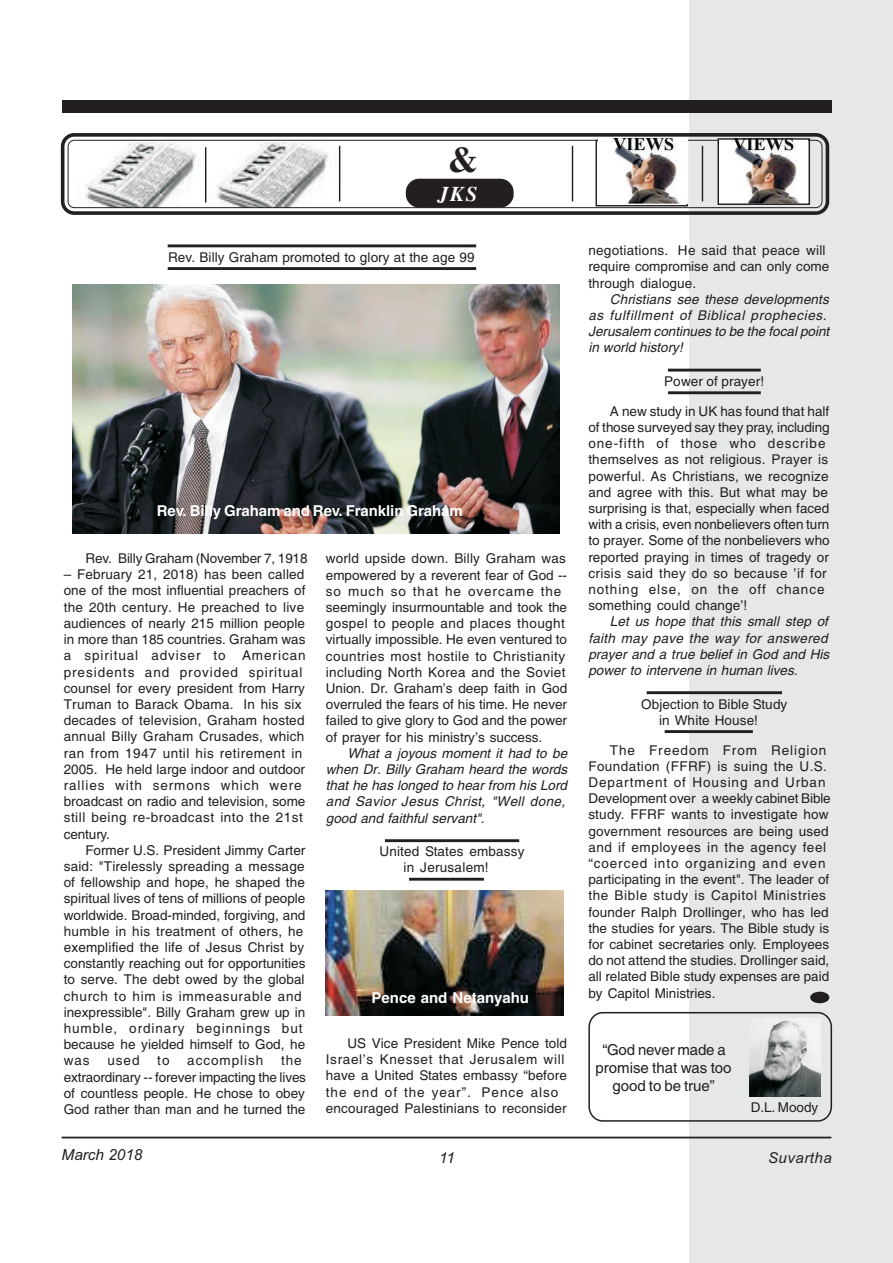
<style>
.page{position:relative;width:893px;height:1263px;background:#fff}
.page>*{position:absolute;margin:0;border:0;box-sizing:border-box;transform-origin:0 0}
.t1{font:700 36.15px "Times New Roman";color:#231f20}
.t2{font:italic 700 21px "Times";color:#fff}
.t3{font:italic 15.3px "Arial";color:#231f20}
.t4{font:700 15px "Helvetica";color:#fff}
.t5{font:15px/18px "Helvetica";color:#231f20;text-align:center}
.t6{font:italic 15px "Arial";letter-spacing:.035em;color:#231f20}
.t7{font:13.5px/16.2px "Helvetica";color:#231f20}
.t8{font:italic 13.5px/16.2px "Helvetica";color:#231f20}
.t9{font:13.5px "Helvetica";letter-spacing:.07em;color:#231f20}
</style>
<div class="page">
<div style="left:689px;top:0;width:204px;height:1263px;background:#e6e7e9"></div>
<div style="left:62px;top:100px;width:769px;height:13px;background:#231f20"></div>
<hr style="left:62px;top:1137px;width:769px;height:1px;background:#231f20">
<svg style="left:60px;top:133px;width:770px;height:82px"></svg>
<hr style="left:205px;top:147px;width:1px;height:55px;background:#231f20">
<hr style="left:339px;top:146px;width:1px;height:55px;background:#231f20">
<hr style="left:702px;top:146px;width:1px;height:55px;background:#231f20">
<hr style="left:572px;top:146px;width:1px;height:55px;background:#231f20">
<div style="left:596px;top:140px;width:92px;height:66px;border:1px solid #231f20"></div>
<img style="left:598px;top:138px;width:89px;height:66px">
<img style="left:719px;top:140px;width:88px;height:63px">
<div style="left:717px;top:138px;width:93px;height:67px;border:1px solid #231f20"></div>
<svg style="left:810px;top:991px;width:20px;height:13px"></svg>
<img style="left:72px;top:284px;width:487px;height:250px">
<hr style="left:385px;top:839px;width:134px;height:3px;background:#231f20">
<hr style="left:409px;top:878px;width:75px;height:3px;background:#231f20">
<hr style="left:168px;top:244px;width:308px;height:3px;background:#231f20">
<hr style="left:168px;top:267px;width:308px;height:3px;background:#231f20">
<img style="left:326px;top:891px;width:238px;height:124px">
<hr style="left:668px;top:369px;width:93px;height:2px;background:#231f20">
<hr style="left:668px;top:391px;width:93px;height:3px;background:#231f20">
<hr style="left:647px;top:691px;width:135px;height:3px;background:#231f20">
<hr style="left:665px;top:730px;width:88px;height:3px;background:#231f20">
<div style="left:588px;top:1012px;width:244px;height:110px;border:2px solid #231f20;border-radius:14px"></div>
<img style="left:749px;top:1018px;width:72px;height:78px">
<h1 class="t1" style="left:448px;top:147px;width:32px">&amp;</h1>
<h2 class="t2" style="left:438px;top:186px;width:41px">JKS</h2>
<p class="t7" style="left:168px;top:250px;width:308px">Rev. Billy Graham promoted to glory at the age 99</p>
<p class="t4" style="left:157px;top:505px;width:308px">Rev. Billy Graham and Rev. Franklin Graham</p>
<p class="t7" style="left:85px;top:551px;width:224px">Rev. Billy Graham (November 7, 1918</p>
<p class="t7" style="left:64px;top:568px;width:243px">– February 21, 2018) has been called one of the most influential preachers of the 20th century. He preached to live audiences of nearly 215 million people in more than 185 countries. Graham was a spiritual adviser to American presidents and provided spiritual counsel for every president from Harry Truman to Barack Obama. In his six decades of television, Graham hosted annual Billy Graham Crusades, which ran from 1947 until his retirement in 2005. He held large indoor and outdoor rallies with sermons which were broadcast on radio and television, some still being re-broadcast into the 21st century.</p>
<p class="t7" style="left:64px;top:843px;width:243px;text-indent:22px">Former U.S. President Jimmy Carter said: "Tirelessly spreading a message of fellowship and hope, he shaped the spiritual lives of tens of millions of people worldwide. Broad-minded, forgiving, and humble in his treatment of others, he exemplified the life of Jesus Christ by constantly reaching out for opportunities to serve. The debt owed by the global church to him is immeasurable and inexpressible". Billy Graham grew up in humble, ordinary beginnings but because he yielded himself to God, he was</p>
<p class="t7" style="left:64px;top:1054px;width:244px;text-indent:217px">the extraordinary -- forever impacting the lives of countless people. He chose to obey<br>God rather than man and he turned the</p>
<p class="t7" style="left:107px;top:1054px;width:34px">used</p>
<p class="t7" style="left:157px;top:1054px;width:14px">to</p>
<p class="t9" style="left:187px;top:1055px;width:77px">accomplish</p>
<p class="t7" style="left:326px;top:552px;width:243px">world upside down. Billy Graham was empowered by a reverent fear of God -- so much so that he overcame the seemingly insurmountable and took the gospel to people and places thought virtually impossible. He even ventured to countries most hostile to Christianity including North Korea and the Soviet Union. Dr. Graham’s deep faith in God overruled the fears of his time. He never failed to give glory to God and the power of prayer for his ministry’s success.</p>
<p class="t8" style="left:326px;top:746px;width:243px;text-indent:22px">What a joyous moment it had to be when Dr. Billy Graham heard the words that he has longed to hear from his Lord and Savior Jesus Christ, "Well done, good and faithful servant".</p>
<p class="t7" style="left:404px;top:844px;width:122px;text-indent:-24px">United States embassy in Jerusalem!</p>
<p class="t4" style="left:372px;top:992px;width:159px">Pence and Netanyahu</p>
<p class="t7" style="left:326px;top:1036px;width:243px;text-indent:22px">US Vice President Mike Pence told Israel’s Knesset that Jerusalem will have a United States embassy “before the end of the year”. Pence also encouraged Palestinians to reconsider</p>
<p class="t7" style="left:588px;top:244px;width:242px">negotiations. He said that peace will require compromise and can only come through dialogue.</p>
<p class="t8" style="left:588px;top:292px;width:242px;text-indent:22px">Christians see these developments as fulfillment of Biblical prophecies.<br>Jerusalem continues to be the focal point in world history!</p>
<p class="t7" style="left:664px;top:374px;width:101px">Power of prayer!</p>
<p class="t7" style="left:588px;top:404px;width:243px;text-indent:22px">A new study in UK has found that half of those surveyed say they pray, including one-fifth of those who describe themselves as not religious. Prayer is powerful. As Christians, we recognize and agree with this. But what may be surprising is that, especially when faced with a crisis, even nonbelievers often turn to prayer. Some of the nonbelievers who reported praying in times of tragedy or crisis said they do so because ’if for nothing else, on the off chance something could change’!</p>
<p class="t8" style="left:588px;top:615px;width:242px;text-indent:22px">Let us hope that this small step of faith may pave the way for answered prayer and a true belief in God and His power to intervene in human lives.</p>
<p class="t7" style="left:659px;top:697px;width:130px;text-indent:-18px">Objection to Bible Study in White House!</p>
<p class="t7" style="left:588px;top:743px;width:244px;text-indent:22px">The Freedom From Religion Foundation (FFRF) is suing the U.S.<br>Department of Housing and Urban Development over a weekly cabinet Bible study. FFRF wants to investigate how government resources are being used and if employees in the agency feel “coerced into organizing and even participating in the event". The leader of the Bible study is Capitol Ministries founder Ralph Drollinger, who has led the studies for years. The Bible study is for cabinet secretaries only. Employees do not attend the studies. Drollinger said, all related Bible study expenses are paid by Capitol Ministries.</p>
<p class="t5" style="left:595px;top:1042px;width:138px">“God never made a promise that was too good to be true”</p>
<p class="t7" style="left:751px;top:1100px;width:69px">D.L. Moody</p>
<p class="t3" style="left:62px;top:1149px;width:82px">March 2018</p>
<p class="t6" style="left:439px;top:1152px;width:17px">11</p>
<p class="t6" style="left:768px;top:1152px;width:65px">Suvartha</p>
</div>
